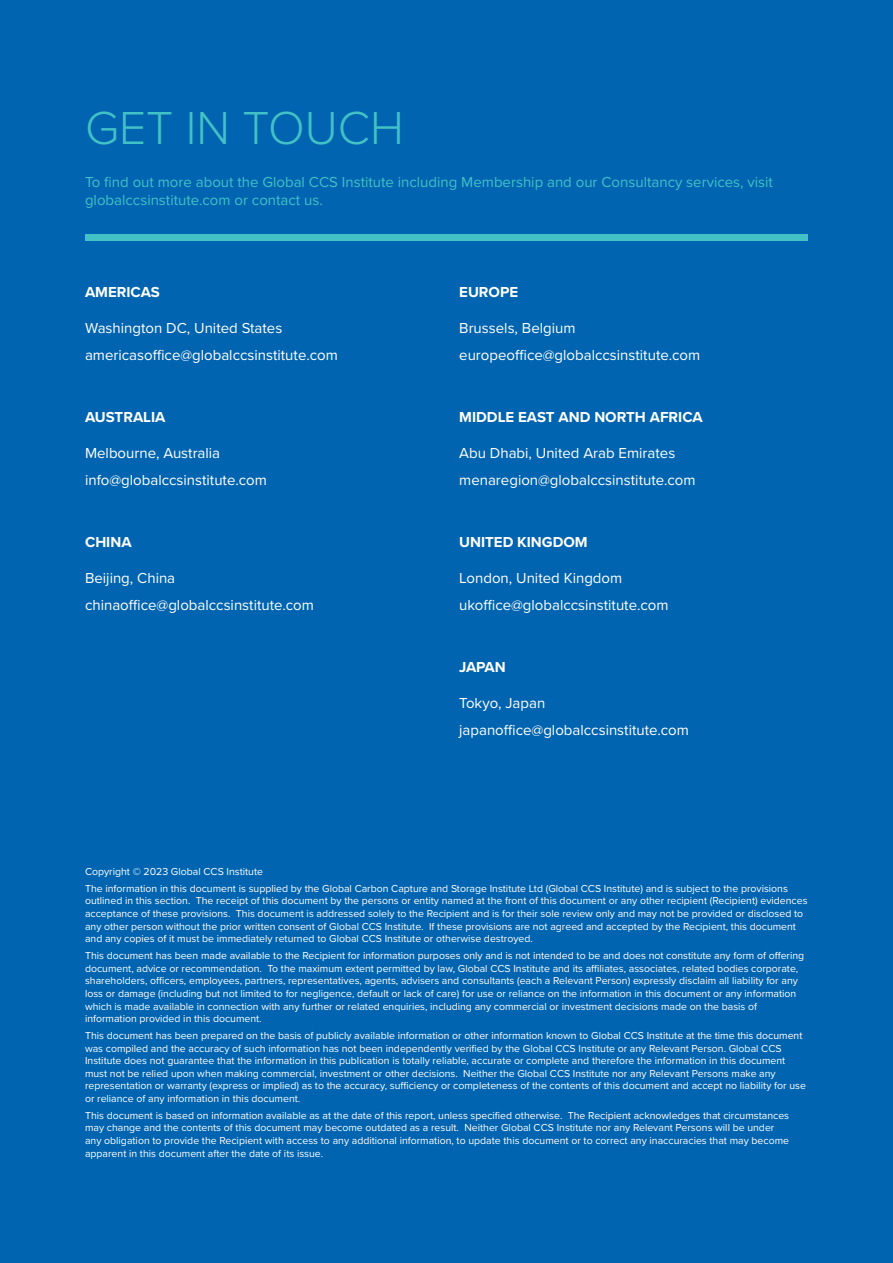
<style>
.page{position:relative;width:893px;height:1263px;background:#0064b0}
.page>*{position:absolute;margin:0;border:0;box-sizing:border-box;transform-origin:0 0}
.t1{font:300 48px "Proxima Nova";color:#42c1c7}
.t2{font:15px/26.5px "Proxima Nova";color:#fff}
.t3{font:15px/18px "Proxima Nova";color:#42c1c7}
.t4{font:700 15px "Proxima Nova";color:#fff}
.t5{font:10.5px/12.6px "Proxima Nova";color:#fff}
</style>
<div class="page">
<div style="left:85px;top:234px;width:723px;height:7px;background:#42c1c7"></div>
<h1 class="t1" style="left:85px;top:92px;width:320px">GET IN TOUCH</h1>
<h2 class="t3" style="left:85px;top:173px;width:689px">To find out more about the Global CCS Institute including Membership and our Consultancy services, visit globalccsinstitute.com or contact us.</h2>
<h2 class="t4" style="left:85px;top:281px;width:76px">AMERICAS</h2>
<h2 class="t2" style="left:85px;top:314px;width:254px">Washington DC, United States americasoffice@globalccsinstitute.com</h2>
<h2 class="t4" style="left:85px;top:406px;width:82px">AUSTRALIA</h2>
<h2 class="t2" style="left:85px;top:439px;width:183px">Melbourne, Australia info@globalccsinstitute.com</h2>
<h2 class="t4" style="left:85px;top:531px;width:48px">CHINA</h2>
<h2 class="t2" style="left:85px;top:564px;width:230px">Beijing, China chinaoffice@globalccsinstitute.com</h2>
<h2 class="t4" style="left:459px;top:281px;width:60px">EUROPE</h2>
<h2 class="t2" style="left:459px;top:314px;width:242px">Brussels, Belgium europeoffice@globalccsinstitute.com</h2>
<h2 class="t4" style="left:459px;top:406px;width:245px">MIDDLE EAST AND NORTH AFRICA</h2>
<h2 class="t2" style="left:459px;top:439px;width:238px">Abu Dhabi, United Arab Emirates menaregion@globalccsinstitute.com</h2>
<h2 class="t4" style="left:459px;top:531px;width:130px">UNITED KINGDOM</h2>
<h2 class="t2" style="left:459px;top:564px;width:211px">London, United Kingdom ukoffice@globalccsinstitute.com</h2>
<h2 class="t4" style="left:459px;top:656px;width:48px">JAPAN</h2>
<h2 class="t2" style="left:459px;top:689px;width:231px">Tokyo, Japan japanoffice@globalccsinstitute.com</h2>
<p class="t5" style="left:85px;top:863px;width:704px;line-height:16.8px">Copyright © 2023 Global CCS Institute<br>The information in this document is supplied by the Global Carbon Capture and Storage Institute Ltd (Global CCS Institute) and is subject to the provisions</p>
<p class="t5" style="left:85px;top:894px;width:724px">outlined in this section. The receipt of this document by the persons or entity named at the front of this document or any other recipient (Recipient) evidences acceptance of these provisions. This document is addressed solely to the Recipient and is for their sole review only and may not be provided or disclosed to any other person without the prior written consent of Global CCS Institute. If these provisions are not agreed and accepted by the Recipient, this document and any copies of it must be immediately returned to Global CCS Institute or otherwise destroyed.</p>
<p class="t5" style="left:85px;top:949px;width:721px">This document has been made available to the Recipient for information purposes only and is not intended to be and does not constitute any form of offering document, advice or recommendation. To the maximum extent permitted by law, Global CCS Institute and its affiliates, associates, related bodies corporate, shareholders, officers, employees, partners, representatives, agents, advisers and consultants (each a Relevant Person) expressly disclaim all liability for any loss or damage (including but not limited to for negligence, default or lack of care) for use or reliance on the information in this document or any information which is made available in connection with any further or related enquiries, including any commercial or investment decisions made on the basis of information provided in this document.</p>
<p class="t5" style="left:85px;top:1029px;width:722px">This document has been prepared on the basis of publicly available information or other information known to Global CCS Institute at the time this document was compiled and the accuracy of such information has not been independently verified by the Global CCS Institute or any Relevant Person. Global CCS Institute does not guarantee that the information in this publication is totally reliable, accurate or complete and therefore the information in this document must not be relied upon when making commercial, investment or other decisions. Neither the Global CCS Institute nor any Relevant Persons make any representation or warranty (express or implied) as to the accuracy, sufficiency or completeness of the contents of this document and accept no liability for use or reliance of any information in this document.</p>
<p class="t5" style="left:85px;top:1108px;width:706px">This document is based on information available as at the date of this report, unless specified otherwise. The Recipient acknowledges that circumstances may change and the contents of this document may become outdated as a result. Neither Global CCS Institute nor any Relevant Persons will be under any obligation to provide the Recipient with access to any additional information, to update this document or to correct any inaccuracies that may become apparent in this document after the date of its issue.</p>
</div>
